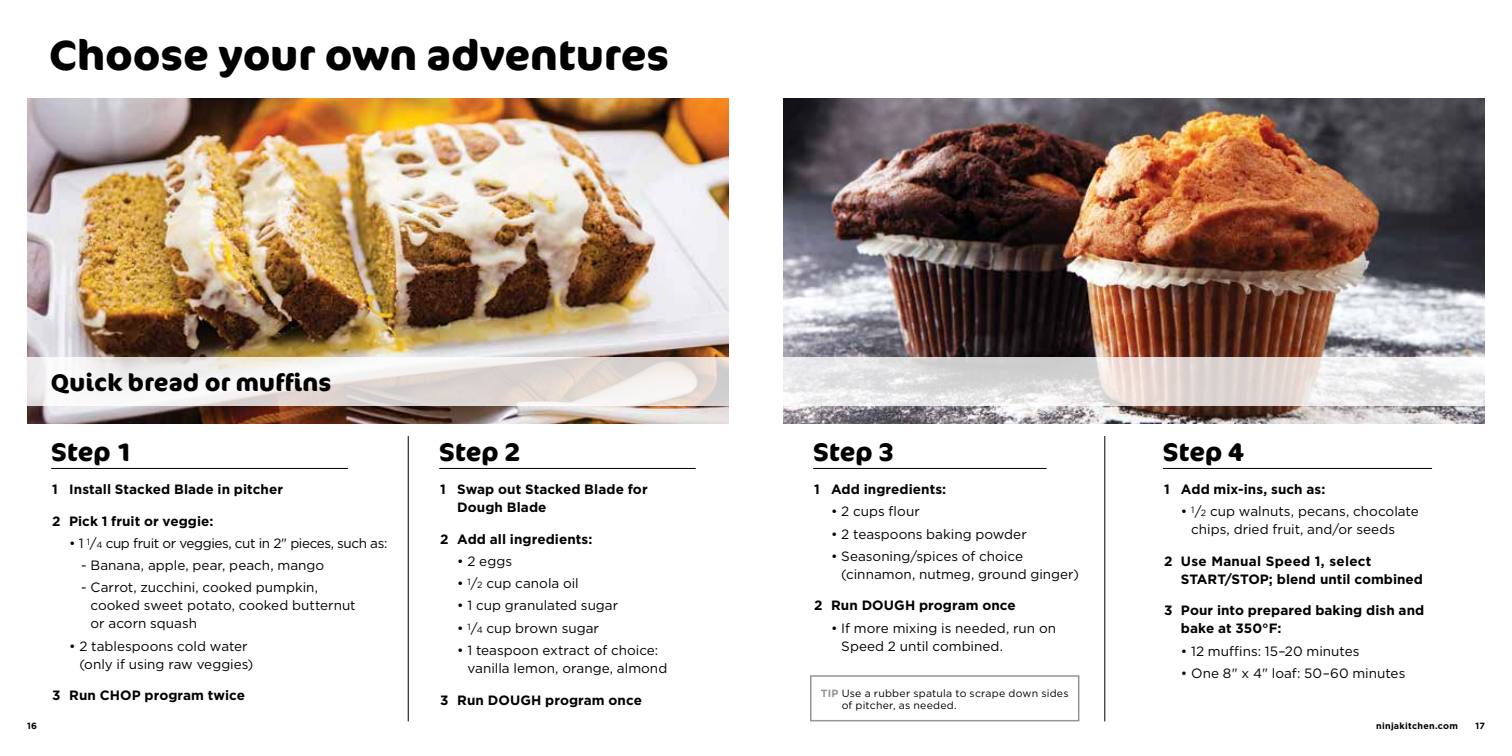
<style>
.page{position:relative;width:1512px;height:756px;background:#fff}
.page>*{position:absolute;margin:0;border:0;box-sizing:border-box;transform-origin:0 0}
.t1{font:700 42px "Cocon Pro";color:#000}
.t2{font:700 25.5px "Cocon Pro";letter-spacing:.005em;color:#000}
.t3{font:700 24px "Cocon Pro";letter-spacing:.005em;color:#000}
.t4{font:13.5px/18px "Gotham";color:#000}
.t5{font:700 13.5px/18px "Gotham";letter-spacing:.005em;color:#000}
.t6{font:13.5px "Gotham";letter-spacing:-.03em;color:#000}
.t7{font:10.5px/12px "Gotham";letter-spacing:.02em;color:#000}
.t8{font:700 9px "Gotham";letter-spacing:.03em;color:#000}
.s1{font-size:9px}
.s2{font-weight:700;color:#939598}
</style>
<div class="page">
<img style="left:783px;top:98px;width:702px;height:325px">
<hr style="left:51px;top:468px;width:297px;height:1px;background:#000">
<hr style="left:439px;top:468px;width:257px;height:1px;background:#000">
<hr style="left:813px;top:468px;width:234px;height:1px;background:#000">
<hr style="left:1163px;top:468px;width:269px;height:1px;background:#000">
<hr style="left:408px;top:436px;width:1px;height:285px;background:#000">
<hr style="left:1104px;top:436px;width:1px;height:285px;background:#000">
<img style="left:27px;top:98px;width:702px;height:325px">
<svg style="left:27px;top:357px;width:1458px;height:49px"></svg>
<div style="left:810px;top:675px;width:269px;height:46px;border:2px solid #939598"></div>
<h1 class="t1" style="left:49px;top:26px;width:622px">Choose your own adventures</h1>
<h3 class="t3" style="left:51px;top:366px;width:282px">Quick bread or muffins</h3>
<p class="t8" style="left:27px;top:720px;width:12px">16</p>
<h2 class="t2" style="left:51px;top:435px;width:83px">Step 1</h2>
<h2 class="t2" style="left:439px;top:435px;width:83px">Step 2</h2>
<h2 class="t2" style="left:813px;top:435px;width:83px">Step 3</h2>
<h2 class="t2" style="left:1163px;top:435px;width:83px">Step 4</h2>
<p class="t5" style="left:52px;top:480px;width:232px">1 Install Stacked Blade in pitcher</p>
<p class="t5" style="left:52px;top:512px;width:163px">2 Pick 1 fruit or veggie:</p>
<p class="t6" style="left:69px;top:534px;width:320px">• 1 <sup>1</sup>/<span class="s1">4</span> cup fruit or veggies, cut in 2" pieces, such as:</p>
<p class="t4" style="left:81px;top:556px;width:245px">- Banana, apple, pear, peach, mango</p>
<p class="t4" style="left:90px;top:578px;width:267px;text-indent:-9px">- Carrot, zucchini, cooked pumpkin, cooked sweet potato, cooked butternut or acorn squash</p>
<p class="t4" style="left:79px;top:637px;width:175px;text-indent:-10px">• 2 tablespoons cold water (only if using raw veggies)</p>
<p class="t5" style="left:52px;top:686px;width:194px">3 Run CHOP program twice</p>
<p class="t5" style="left:457px;top:480px;width:192px;text-indent:-17px">1 Swap out Stacked Blade for<br>Dough Blade</p>
<p class="t5" style="left:440px;top:530px;width:154px">2 Add all ingredients:</p>
<p class="t4" style="left:457px;top:552px;width:56px">• 2 eggs</p>
<p class="t4" style="left:457px;top:574px;width:123px">• <sup>1</sup>/<span class="s1">2</span> cup canola oil</p>
<p class="t4" style="left:457px;top:596px;width:163px">• 1 cup granulated sugar</p>
<p class="t4" style="left:457px;top:619px;width:143px">• <sup>1</sup>/<span class="s1">4</span> cup brown sugar</p>
<p class="t4" style="left:467px;top:641px;width:201px;text-indent:-10px">• 1 teaspoon extract of choice: vanilla lemon, orange, almond</p>
<p class="t5" style="left:440px;top:691px;width:203px">3 Run DOUGH program once</p>
<p class="t5" style="left:814px;top:480px;width:134px">1 Add ingredients:</p>
<p class="t4" style="left:831px;top:502px;width:90px">• 2 cups flour</p>
<p class="t4" style="left:831px;top:525px;width:197px">• 2 teaspoons baking powder</p>
<p class="t4" style="left:841px;top:547px;width:239px;text-indent:-10px">• Seasoning/spices of choice (cinnamon, nutmeg, ground ginger)</p>
<p class="t5" style="left:814px;top:597px;width:203px">2 Run DOUGH program once</p>
<p class="t4" style="left:841px;top:619px;width:216px;text-indent:-10px">• If more mixing is needed, run on<br>Speed 2 until combined.</p>
<p class="t7" style="left:842px;top:687px;width:228px;text-indent:-21px"><span class="s2">TIP</span> Use a rubber spatula to scrape down sides of pitcher, as needed.</p>
<p class="t5" style="left:1164px;top:480px;width:163px">1 Add mix-ins, such as:</p>
<p class="t4" style="left:1191px;top:502px;width:229px;text-indent:-10px">• <sup>1</sup>/<span class="s1">2</span> cup walnuts, pecans, chocolate chips, dried fruit, and/or seeds</p>
<p class="t5" style="left:1181px;top:552px;width:243px;text-indent:-17px">2 Use Manual Speed 1, select<br>START/STOP; blend until combined</p>
<p class="t5" style="left:1181px;top:601px;width:245px;text-indent:-17px">3 Pour into prepared baking dish and bake at 350°F:</p>
<p class="t4" style="left:1181px;top:642px;width:180px">• 12 muffins: 15–20 minutes</p>
<p class="t4" style="left:1181px;top:664px;width:226px">• One 8" x 4" loaf: 50–60 minutes</p>
<p class="t8" style="left:1376px;top:720px;width:83px">ninjakitchen.com</p>
<p class="t8" style="left:1476px;top:720px;width:11px">17</p>
</div>
